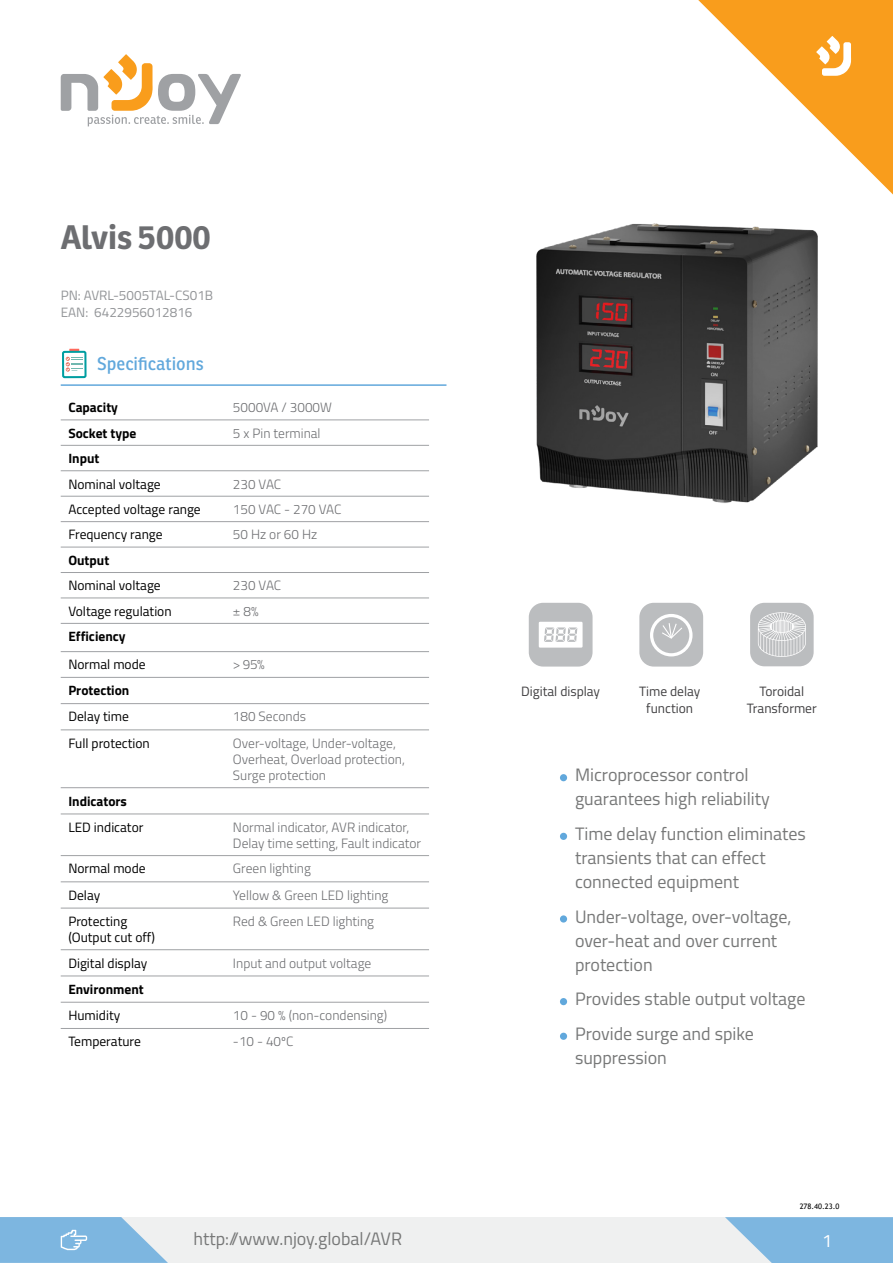
<style>
.page{position:relative;width:893px;height:1263px;background:#fff}
.page>*{position:absolute;margin:0;border:0;box-sizing:border-box;transform-origin:0 0}
.t1{font:700 33px "Ronnia";color:#6d6e71}
.t2{font:18px/24px "Titillium";color:#777878}
.t3{font:18px "Ronnia";color:#61a8dc}
.t4{font:18px "Titillium";color:#fff}
.t5{font:300 13.5px/16.2px "Titillium";color:#6d6e71}
.t6{font:13.5px/16.2px "Titillium";color:#000}
.t7{font:700 13.5px "Titillium";color:#000}
.t8{font:13.5px/16.5px "Titillium";color:#414042;text-align:center}
.t9{font:13.5px/17px "Titillium";color:#939598}
.t10{font:7.5px "Trebuchet MS";color:#000}
</style>
<div class="page">
<div style="left:0;top:1217px;width:893px;height:46px;background:#eff0f0"></div>
<svg style="left:725px;top:1217px;width:168px;height:46px;background:#8dbee2"></svg>
<svg style="left:698px;top:0;width:195px;height:194px"></svg>
<svg style="left:61px;top:54px;width:180px;height:72px"></svg>
<svg style="left:0;top:1217px;width:168px;height:46px;background:#8fbfe2"></svg>
<hr style="left:61px;top:384px;width:385px;height:2px;background:#61a8dc">
<div style="left:62px;top:351px;width:25px;height:27px;border:2px solid #009ea1;border-radius:2px"></div>
<svg style="left:66px;top:349px;width:17px;height:23px"></svg>
<hr style="left:61px;top:787px;width:155px;height:1px;background:#9fa1a4">
<hr style="left:216px;top:787px;width:213px;height:1px;background:#9fa1a4">
<hr style="left:61px;top:813px;width:155px;height:1px;background:#9fa1a4">
<hr style="left:216px;top:813px;width:213px;height:1px;background:#9fa1a4">
<hr style="left:61px;top:855px;width:155px;height:1px;background:#9fa1a4">
<hr style="left:216px;top:855px;width:213px;height:1px;background:#9fa1a4">
<hr style="left:61px;top:881px;width:155px;height:1px;background:#9fa1a4">
<hr style="left:216px;top:881px;width:213px;height:1px;background:#9fa1a4">
<hr style="left:61px;top:908px;width:155px;height:1px;background:#9fa1a4">
<hr style="left:216px;top:908px;width:213px;height:1px;background:#9fa1a4">
<hr style="left:61px;top:949px;width:155px;height:1px;background:#9fa1a4">
<hr style="left:216px;top:949px;width:213px;height:1px;background:#9fa1a4">
<hr style="left:61px;top:975px;width:155px;height:1px;background:#9fa1a4">
<hr style="left:216px;top:975px;width:213px;height:1px;background:#9fa1a4">
<hr style="left:61px;top:677px;width:155px;height:1px;background:#9fa1a4">
<hr style="left:216px;top:677px;width:213px;height:1px;background:#9fa1a4">
<hr style="left:61px;top:419px;width:155px;height:1px;background:#9fa1a4">
<hr style="left:216px;top:419px;width:213px;height:1px;background:#9fa1a4">
<hr style="left:61px;top:445px;width:155px;height:1px;background:#9fa1a4">
<hr style="left:216px;top:445px;width:213px;height:1px;background:#9fa1a4">
<hr style="left:61px;top:470px;width:155px;height:1px;background:#9fa1a4">
<hr style="left:216px;top:470px;width:213px;height:1px;background:#9fa1a4">
<hr style="left:61px;top:496px;width:155px;height:1px;background:#9fa1a4">
<hr style="left:216px;top:496px;width:213px;height:1px;background:#9fa1a4">
<hr style="left:61px;top:521px;width:155px;height:1px;background:#9fa1a4">
<hr style="left:216px;top:521px;width:213px;height:1px;background:#9fa1a4">
<hr style="left:61px;top:547px;width:155px;height:1px;background:#9fa1a4">
<hr style="left:216px;top:547px;width:213px;height:1px;background:#9fa1a4">
<hr style="left:61px;top:572px;width:155px;height:1px;background:#9fa1a4">
<hr style="left:216px;top:572px;width:213px;height:1px;background:#9fa1a4">
<hr style="left:61px;top:597px;width:155px;height:1px;background:#9fa1a4">
<hr style="left:216px;top:597px;width:213px;height:1px;background:#9fa1a4">
<hr style="left:61px;top:703px;width:155px;height:1px;background:#9fa1a4">
<hr style="left:216px;top:703px;width:213px;height:1px;background:#9fa1a4">
<hr style="left:61px;top:729px;width:155px;height:1px;background:#9fa1a4">
<hr style="left:216px;top:729px;width:213px;height:1px;background:#9fa1a4">
<hr style="left:61px;top:1002px;width:155px;height:1px;background:#9fa1a4">
<hr style="left:216px;top:1002px;width:213px;height:1px;background:#9fa1a4">
<hr style="left:61px;top:1028px;width:155px;height:1px;background:#9fa1a4">
<hr style="left:216px;top:1028px;width:213px;height:1px;background:#9fa1a4">
<hr style="left:61px;top:651px;width:155px;height:1px;background:#9fa1a4">
<hr style="left:216px;top:651px;width:213px;height:1px;background:#9fa1a4">
<hr style="left:61px;top:623px;width:155px;height:1px;background:#9fa1a4">
<hr style="left:216px;top:623px;width:213px;height:1px;background:#9fa1a4">
<div style="left:529px;top:603px;width:64px;height:63px;background:#bbbdbf;border-radius:14px"></div>
<svg style="left:639px;top:603px;width:64px;height:63px;background:#bec0c2"></svg>
<div style="left:560px;top:774px;width:7px;height:7px;background:#61a8dc;border-radius:50%"></div>
<div style="left:560px;top:833px;width:7px;height:7px;background:#61a8dc;border-radius:50%"></div>
<div style="left:560px;top:915px;width:7px;height:7px;background:#61a8dc;border-radius:50%"></div>
<div style="left:560px;top:998px;width:7px;height:7px;background:#61a8dc;border-radius:50%"></div>
<div style="left:560px;top:1033px;width:7px;height:7px;background:#61a8dc;border-radius:50%"></div>
<svg style="left:539px;top:622px;width:44px;height:26px"></svg>
<div style="left:650px;top:614px;width:42px;height:42px;border:3px solid #fff;border-radius:50%"></div>
<svg style="left:661px;top:622px;width:22px;height:17px"></svg>
<svg style="left:750px;top:603px;width:64px;height:63px;background:#cacbcd"></svg>
<img style="left:536px;top:223px;width:282px;height:280px">
<h1 class="t1" style="left:61px;top:216px;width:152px">Alvis 5000</h1>
<p class="t9" style="left:61px;top:286px;width:154px">PN: AVRL-5005TAL-CS01B<br>EAN: 6422956012816</p>
<h2 class="t3" style="left:97px;top:352px;width:108px">Specifications</h2>
<p class="t7" style="left:68px;top:397px;width:51px">Capacity</p>
<p class="t5" style="left:233px;top:399px;width:101px">5000VA / 3000W</p>
<p class="t7" style="left:68px;top:423px;width:70px">Socket type</p>
<p class="t5" style="left:233px;top:424px;width:89px">5 x Pin terminal</p>
<p class="t7" style="left:68px;top:448px;width:33px">Input</p>
<p class="t6" style="left:68px;top:475px;width:94px">Nominal voltage</p>
<p class="t5" style="left:233px;top:475px;width:50px">230 VAC</p>
<p class="t6" style="left:68px;top:500px;width:134px">Accepted voltage range</p>
<p class="t5" style="left:233px;top:500px;width:110px">150 VAC - 270 VAC</p>
<p class="t6" style="left:68px;top:526px;width:96px">Frequency range</p>
<p class="t5" style="left:233px;top:526px;width:86px">50 Hz or 60 Hz</p>
<p class="t7" style="left:68px;top:550px;width:42px">Output</p>
<p class="t6" style="left:68px;top:577px;width:94px">Nominal voltage</p>
<p class="t5" style="left:233px;top:577px;width:50px">230 VAC</p>
<p class="t6" style="left:68px;top:602px;width:105px">Voltage regulation</p>
<p class="t5" style="left:233px;top:602px;width:27px">± 8%</p>
<p class="t7" style="left:68px;top:626px;width:59px">Efficiency</p>
<p class="t6" style="left:68px;top:656px;width:79px">Normal mode</p>
<p class="t5" style="left:233px;top:656px;width:33px">&gt; 95%</p>
<p class="t7" style="left:68px;top:680px;width:63px">Protection</p>
<p class="t6" style="left:68px;top:708px;width:62px">Delay time</p>
<p class="t5" style="left:233px;top:708px;width:75px">180 Seconds</p>
<p class="t6" style="left:68px;top:734px;width:83px">Full protection</p>
<p class="t5" style="left:233px;top:734px;width:173px">Over-voltage, Under-voltage,<br>Overheat, Overload protection,<br>Surge protection</p>
<p class="t7" style="left:68px;top:790px;width:60px">Indicators</p>
<p class="t6" style="left:68px;top:818px;width:77px">LED indicator</p>
<p class="t5" style="left:233px;top:818px;width:190px">Normal indicator, AVR indicator,<br>Delay time setting, Fault indicator</p>
<p class="t6" style="left:68px;top:860px;width:79px">Normal mode</p>
<p class="t5" style="left:233px;top:860px;width:79px">Green lighting</p>
<p class="t6" style="left:68px;top:886px;width:33px">Delay</p>
<p class="t5" style="left:233px;top:886px;width:157px">Yellow &amp; Green LED lighting</p>
<p class="t6" style="left:68px;top:912px;width:88px">Protecting (Output cut off)</p>
<p class="t5" style="left:233px;top:912px;width:143px">Red &amp; Green LED lighting</p>
<p class="t6" style="left:68px;top:954px;width:80px">Digital display</p>
<p class="t5" style="left:233px;top:954px;width:140px">Input and output voltage</p>
<p class="t7" style="left:68px;top:979px;width:77px">Environment</p>
<p class="t6" style="left:68px;top:1006px;width:53px">Humidity</p>
<p class="t5" style="left:233px;top:1006px;width:156px">10 - 90 % (non-condensing)</p>
<p class="t6" style="left:68px;top:1033px;width:74px">Temperature</p>
<p class="t5" style="left:233px;top:1033px;width:62px">-10 - 40ºC</p>
<p class="t8" style="left:521px;top:682px;width:80px">Digital display</p>
<p class="t8" style="left:639px;top:682px;width:63px">Time delay function</p>
<p class="t8" style="left:747px;top:682px;width:71px">Toroidal<br>Transformer</p>
<h2 class="t2" style="left:575px;top:762px;width:196px">Microprocessor control guarantees high reliability</h2>
<h2 class="t2" style="left:575px;top:821px;width:232px">Time delay function eliminates transients that can effect connected equipment</h2>
<h2 class="t2" style="left:575px;top:903px;width:218px">Under-voltage, over-voltage, over-heat and over current protection</h2>
<h2 class="t2" style="left:575px;top:981px;width:232px;line-height:34.7px">Provides stable output voltage<br>Provide surge and spike</h2>
<h2 class="t2" style="left:575px;top:1045px;width:93px">suppression</h2>
<p class="t10" style="left:800px;top:1202px;width:41px">278.40.23.0</p>
<h2 class="t2" style="left:193px;top:1226px;width:210px">http://www.njoy.global/AVR</h2>
<h2 class="t4" style="left:822px;top:1227px;width:12px">1</h2>
</div>
